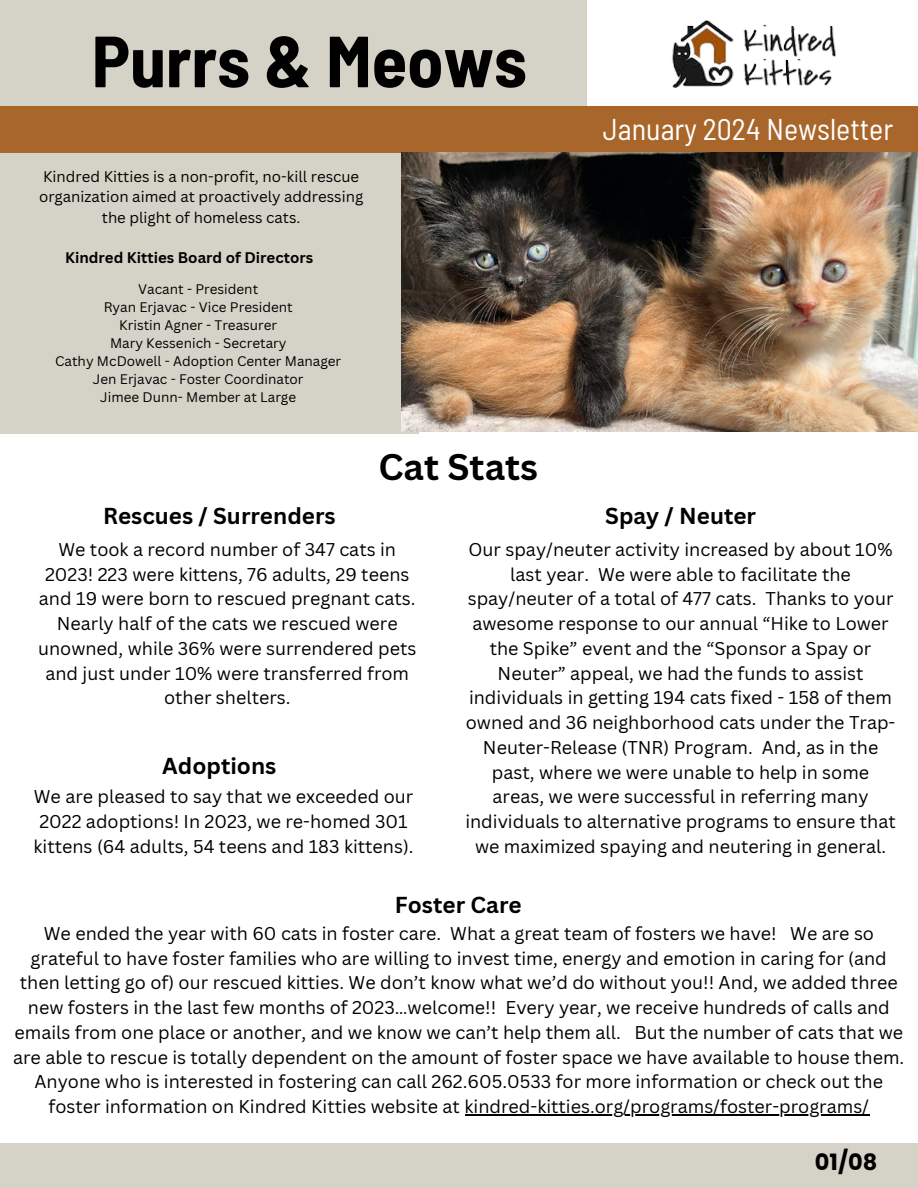
<style>
.page{position:relative;width:918px;height:1188px;background:#fff}
.page>*{position:absolute;margin:0;border:0;box-sizing:border-box;transform-origin:0 0}
.t1{font:700 semi-condensed 72.15px "Barlow";color:#000}
.t2{font:700 36px "Canva Sans";color:#000}
.t3{font:semi-condensed 30px "Barlow";color:#fff}
.t4{font:700 22.5px "Canva Sans";color:#000}
.t5{font:700 22.5px "Poppins";color:#000}
.t6{font:18px/24.8px "Canva Sans";color:#000;text-align:center}
.t7{font:15px/20.2px "Canva Sans";color:#000;text-align:center}
.t8{font:700 15px "Canva Sans";color:#000}
.t9{font:13.5px "Canva Sans";color:#000}
</style>
<div class="page">
<div style="left:0;top:153px;width:418px;height:281px;background:#d5d2c7"></div>
<div style="left:0;top:1143px;width:918px;height:45px;background:#d5d2c7"></div>
<img style="left:672px;top:20px;width:164px;height:68px">
<div style="left:0;top:0;width:587px;height:147px;background:#d5d2c7"></div>
<div style="left:0;top:107px;width:918px;height:46px;background:#a9662b"></div>
<img style="left:401px;top:153px;width:517px;height:279px">
<hr style="left:465px;top:1114px;width:405px;height:1px;background:#000">
<p class="t1" style="left:92px;top:15px;width:437px">Purrs &amp; Meows</p>
<h5 class="t7" style="left:39px;top:166px;width:326px">Kindred Kitties is a non-profit, no-kill rescue organization aimed at proactively addressing the plight of homeless cats.</h5>
<h6 class="t8" style="left:65px;top:247px;width:249px">Kindred Kitties Board of Directors</h6>
<p class="t9" style="left:138px;top:280px;width:121px">Vacant - President</p>
<h2 class="t9" style="left:104px;top:298px;width:191px">Ryan Erjavac - Vice President</h2>
<h5 class="t9" style="left:119px;top:316px;width:159px">Kristin Agner - Treasurer</h5>
<h5 class="t9" style="left:110px;top:334px;width:178px">Mary Kessenich - Secretary</h5>
<h5 class="t9" style="left:55px;top:352px;width:288px">Cathy McDowell - Adoption Center Manager</h5>
<h6 class="t9" style="left:93px;top:370px;width:212px">Jen Erjavac - Foster Coordinator</h6>
<h5 class="t9" style="left:100px;top:388px;width:197px">Jimee Dunn- Member at Large</h5>
<p class="t4" style="left:103px;top:500px;width:234px">Rescues / Surrenders</p>
<h2 class="t2" style="left:378px;top:442px;width:161px">Cat Stats</h2>
<p class="t3" style="left:603px;top:110px;width:292px">January 2024 Newsletter</p>
<p class="t4" style="left:605px;top:500px;width:152px">Spay / Neuter</p>
<p class="t6" style="left:38px;top:536px;width:380px">We took a record number of 347 cats in 2023! 223 were kittens, 76 adults, 29 teens and 19 were born to rescued pregnant cats.<br>Nearly half of the cats we rescued were unowned, while 36% were surrendered pets and just under 10% were transferred from other shelters.</p>
<p class="t4" style="left:162px;top:750px;width:116px">Adoptions</p>
<p class="t6" style="left:34px;top:784px;width:382px">We are pleased to say that we exceeded our<br>2022 adoptions! In 2023, we re-homed 301 kittens (64 adults, 54 teens and 183 kittens).</p>
<p class="t6" style="left:465px;top:536px;width:432px">Our spay/neuter activity increased by about 10% last year. We were able to facilitate the spay/neuter of a total of 477 cats. Thanks to your awesome response to our annual “Hike to Lower the Spike” event and the “Sponsor a Spay or Neuter” appeal, we had the funds to assist individuals in getting 194 cats fixed - 158 of them owned and 36 neighborhood cats under the Trap-Neuter-Release (TNR) Program. And, as in the past, where we were unable to help in some areas, we were successful in referring many individuals to alternative programs to ensure that we maximized spaying and neutering in general.</p>
<h6 class="t4" style="left:395px;top:889px;width:128px">Foster Care</h6>
<h6 class="t6" style="left:13px;top:920px;width:893px">We ended the year with 60 cats in foster care. What a great team of fosters we have! We are so grateful to have foster families who are willing to invest time, energy and emotion in caring for (and then letting go of) our rescued kitties. We don’t know what we’d do without you!! And, we added three new fosters in the last few months of 2023…welcome!! Every year, we receive hundreds of calls and emails from one place or another, and we know we can’t help them all. But the number of cats that we are able to rescue is totally dependent on the amount of foster space we have available to house them.<br>Anyone who is interested in fostering can call 262.605.0533 for more information or check out the foster information on Kindred Kitties website at kindred-kitties.org/programs/foster-programs/</h6>
<h3 class="t5" style="left:815px;top:1147px;width:64px">01/08</h3>
</div>
